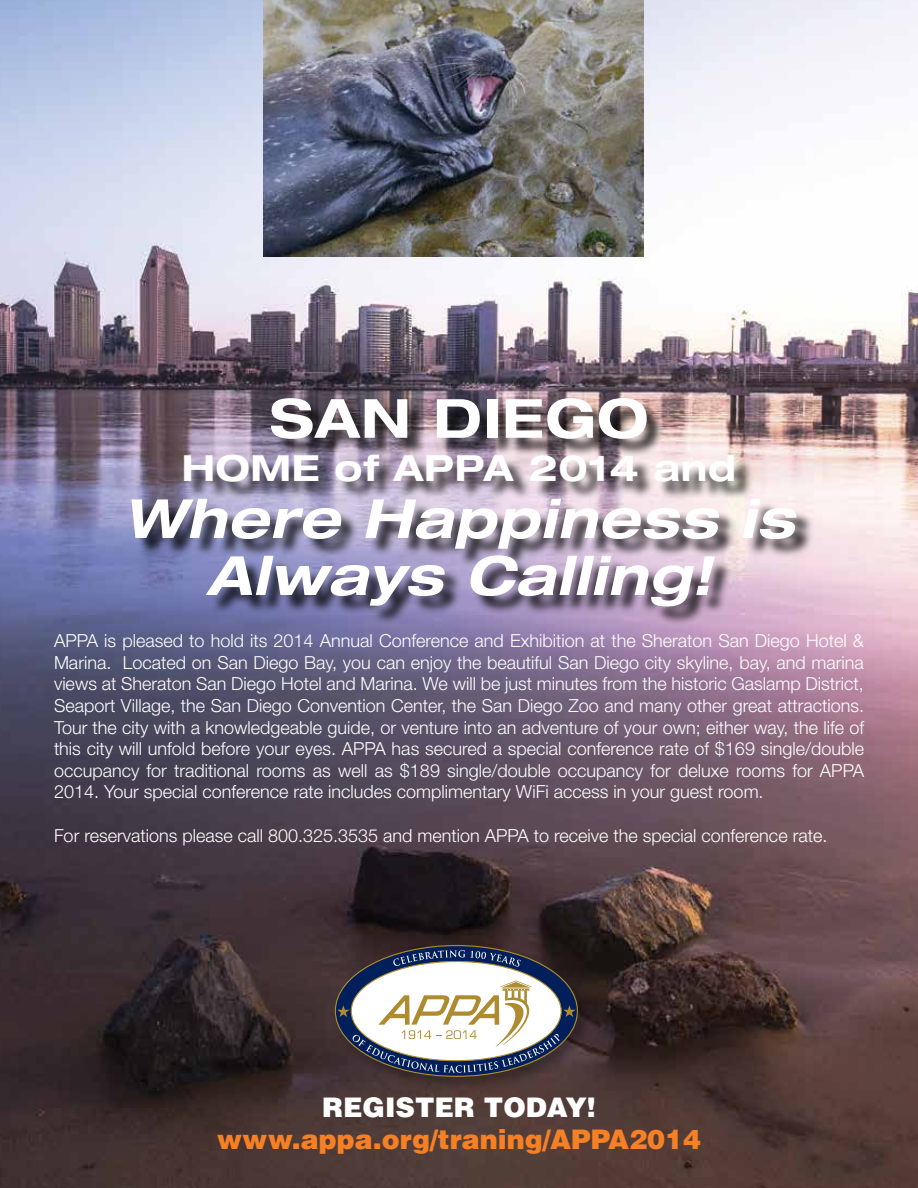
<style>
.page{position:relative;width:918px;height:1188px;background:#fff}
.page>*{position:absolute;margin:0;border:0;box-sizing:border-box;transform-origin:0 0}
.t1{font:italic 700 expanded 54px/57px "Helvetica Neue";letter-spacing:.02em;color:#fff;text-align:center}
.t2{font:700 expanded 54px "Helvetica Neue";letter-spacing:.02em;color:#fff}
.t3{font:700 expanded 36px "Helvetica Neue";letter-spacing:.02em;color:#fff}
.t4{font:900 27px "Helvetica";color:#f58025}
.t5{font:900 27px "Helvetica";color:#fff}
.t6{font:300 18px/21.6px "Helvetica Neue";color:#fff;text-align:justify}
</style>
<div class="page">
<img style="left:0;top:0;width:918px;height:1188px">
<img style="left:264px;top:0;width:380px;height:256px">
<div style="left:135px;top:401px;width:679px;height:224px;background:#000;opacity:.75"></div>
<div style="left:332px;top:942px;width:263px;height:152px;background:#000;opacity:.35"></div>
<div style="left:335px;top:946px;width:242px;height:130px;background:#001f5b;border-radius:50%"></div>
<div style="left:351px;top:961px;width:210px;height:100px;background:#fff;border-radius:50%"></div>
<svg style="left:393px;top:950px;width:128px;height:17px"></svg>
<svg style="left:337px;top:980px;width:239px;height:93px"></svg>
<h1 class="t2" style="left:270px;top:385px;width:380px">SAN DIEGO</h1>
<h2 class="t3" style="left:182px;top:446px;width:556px">HOME of APPA 2014 and</h2>
<h1 class="t1" style="left:123px;top:489px;width:673px">Where Happiness is<br>Always Calling!</h1>
<p class="t6" style="left:54px;top:630px;width:812px">APPA is pleased to hold its 2014 Annual Conference and Exhibition at the Sheraton San Diego Hotel &amp; Marina. Located on San Diego Bay, you can enjoy the beautiful San Diego city skyline, bay, and marina views at Sheraton San Diego Hotel and Marina. We will be just minutes from the historic Gaslamp District, Seaport Village, the San Diego Convention Center, the San Diego Zoo and many other great attractions.<br>Tour the city with a knowledgeable guide, or venture into an adventure of your own; either way, the life of this city will unfold before your eyes. APPA has secured a special conference rate of $169 single/double occupancy for traditional rooms as well as $189 single/double occupancy for deluxe rooms for APPA 2014. Your special conference rate includes complimentary WiFi access in your guest room.</p>
<p class="t6" style="left:54px;top:824px;width:775px">For reservations please call 800.325.3535 and mention APPA to receive the special conference rate.</p>
<h3 class="t5" style="left:322px;top:1090px;width:275px">REGISTER TODAY!</h3>
<h3 class="t4" style="left:217px;top:1122px;width:486px">www.appa.org/traning/APPA2014</h3>
</div>
